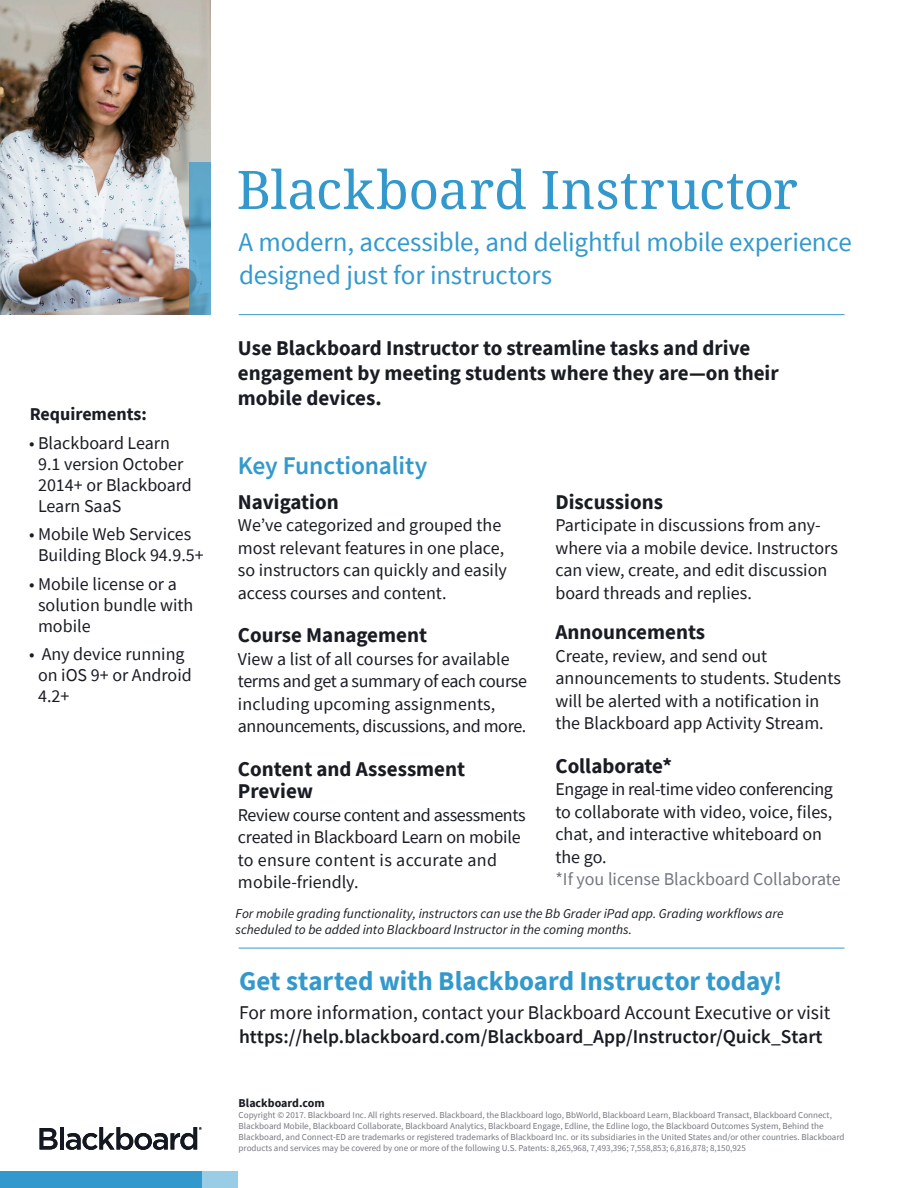
<style>
.page{position:relative;width:918px;height:1188px;background:#fff}
.page>*{position:absolute;margin:0;border:0;box-sizing:border-box;transform-origin:0 0}
.t1{font:53.1px "Noto Serif";letter-spacing:.005em;color:#39c}
.t2{font:27px/32.4px "Source Sans Pro";letter-spacing:-.005em;color:#39c}
.t3{font:700 27px "Source Sans Pro";letter-spacing:-.005em;color:#39c}
.t4{font:600 25.5px "Source Sans Pro";letter-spacing:-.01em;color:#39c}
.t5{font:700 21px/25.2px "Source Sans Pro";color:#191c23}
.t6{font:600 19.5px "Source Sans Pro";color:#191c23}
.t7{font:19.5px "Source Sans Pro";color:#191c23}
.t8{font:18px/22.5px "Source Sans Pro";color:#191c23}
.t9{font:18px/22.5px "Source Sans Pro";letter-spacing:-.02em;color:#191c23}
.t10{font:18px "Source Sans Pro";color:#747780}
.t11{font:700 18px "Source Sans Pro";color:#191c23}
.t12{font:italic 13.5px/16.2px "Source Sans Pro";color:#191c23}
.t13{font:700 12px "Source Sans Pro";color:#191c23}
.t14{font:9px/10.8px "Source Sans Pro";color:#747780}
</style>
<div class="page">
<img style="left:0;top:0;width:211px;height:315px">
<svg style="left:40px;top:1128px;width:17px;height:22px"></svg>
<hr style="left:60px;top:1127px;width:4px;height:23px;background:#141820">
<svg style="left:66px;top:1127px;width:136px;height:23px"></svg>
<div style="left:0;top:1171px;width:202px;height:17px;background:#39c"></div>
<svg style="left:202px;top:1171px;width:36px;height:17px"></svg>
<svg style="left:189px;top:162px;width:22px;height:153px;fill:#5fa7ca"></svg>
<hr style="left:239px;top:314px;width:605px;height:1px;background:#39c">
<hr style="left:239px;top:948px;width:605px;height:1px;background:#39c">
<p class="t11" style="left:30px;top:402px;width:119px">Requirements:</p>
<p class="t8" style="left:38px;top:432px;width:155px;line-height:21px;text-indent:-9px">• Blackboard Learn<br>9.1 version October<br>2014+ or Blackboard<br>Learn SaaS</p>
<p class="t8" style="left:38px;top:524px;width:167px;line-height:21px;text-indent:-9px">• Mobile Web Services<br>Building Block 94.9.5+</p>
<p class="t8" style="left:38px;top:573px;width:157px;line-height:21px;text-indent:-9px">• Mobile license or a solution bundle with mobile</p>
<p class="t8" style="left:38px;top:644px;width:155px;line-height:21px;text-indent:-9px">• Any device running on iOS 9+ or Android<br>4.2+</p>
<h1 class="t1" style="left:237px;top:152px;width:563px">Blackboard Instructor</h1>
<h2 class="t2" style="left:239px;top:226px;width:615px">A modern, accessible, and delightful mobile experience designed just for instructors</h2>
<p class="t5" style="left:238px;top:335px;width:542px">Use Blackboard Instructor to streamline tasks and drive engagement by meeting students where they are—on their mobile devices.</p>
<h3 class="t4" style="left:238px;top:449px;width:191px">Key Functionality</h3>
<p class="t5" style="left:238px;top:489px;width:102px">Navigation</p>
<p class="t8" style="left:238px;top:514px;width:271px">We’ve categorized and grouped the most relevant features in one place, so instructors can quickly and easily access courses and content.</p>
<p class="t5" style="left:238px;top:622px;width:191px">Course Management</p>
<p class="t9" style="left:238px;top:647px;width:291px">View a list of all courses for available terms and get a summary of each course including upcoming assignments, announcements, discussions, and more.</p>
<p class="t5" style="left:238px;top:757px;width:229px;line-height:22.5px">Content and Assessment<br>Preview</p>
<p class="t8" style="left:238px;top:803px;width:289px">Review course content and assessments created in Blackboard Learn on mobile to ensure content is accurate and mobile-friendly.</p>
<p class="t5" style="left:555px;top:489px;width:109px">Discussions</p>
<p class="t8" style="left:555px;top:514px;width:284px">Participate in discussions from any&shy;where via a mobile device. Instructors can view, create, and edit discussion board threads and replies.</p>
<p class="t5" style="left:555px;top:619px;width:151px">Announcements</p>
<p class="t8" style="left:555px;top:644px;width:287px">Create, review, and send out announcements to students. Students will be alerted with a notification in the Blackboard app Activity Stream.</p>
<p class="t5" style="left:555px;top:753px;width:118px">Collaborate*</p>
<p class="t8" style="left:555px;top:778px;width:279px">Engage in real-time video conferencing to collaborate with video, voice, files, chat, and interactive whiteboard on the go.</p>
<p class="t10" style="left:555px;top:868px;width:287px">*If you license Blackboard Collaborate</p>
<p class="t12" style="left:236px;top:906px;width:549px">For mobile grading functionality, instructors can use the Bb Grader iPad app. Grading workflows are scheduled to be added into Blackboard Instructor in the coming months.</p>
<h2 class="t3" style="left:239px;top:963px;width:545px">Get started with Blackboard Instructor today!</h2>
<p class="t7" style="left:239px;top:1000px;width:593px">For more information, contact your Blackboard Account Executive or visit</p>
<p class="t6" style="left:239px;top:1023px;width:585px">https://help.blackboard.com/Blackboard_App/Instructor/Quick_Start</p>
<p class="t13" style="left:239px;top:1095px;width:88px">Blackboard.com</p>
<p class="t14" style="left:239px;top:1110px;width:607px">Copyright © 2017. Blackboard Inc. All rights reserved. Blackboard, the Blackboard logo, BbWorld, Blackboard Learn, Blackboard Transact, Blackboard Connect, Blackboard Mobile, Blackboard Collaborate, Blackboard Analytics, Blackboard Engage, Edline, the Edline logo, the Blackboard Outcomes System, Behind the Blackboard, and Connect-ED are trademarks or registered trademarks of Blackboard Inc. or its subsidiaries in the United States and/or other countries. Blackboard products and services may be covered by one or more of the following U.S. Patents: 8,265,968, 7,493,396; 7,558,853; 6,816,878; 8,150,925</p>
</div>
